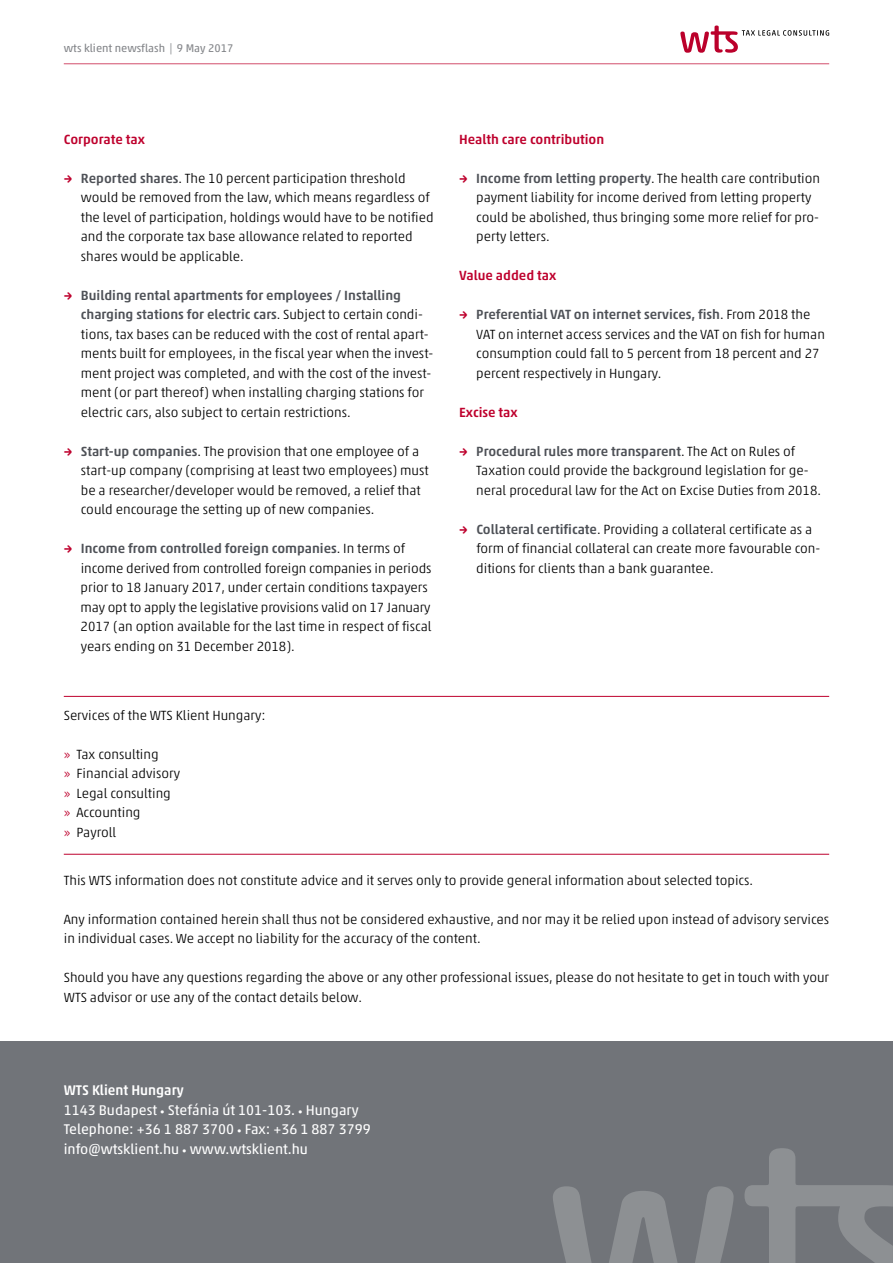
<style>
.page{position:relative;width:893px;height:1263px;background:#fff}
.page>*{position:absolute;margin:0;border:0;box-sizing:border-box;transform-origin:0 0}
.t1{font:14.25px/19.5px "Akko Pro";color:#fff}
.t2{font:300 13.5px/19.5px "Akko Pro";color:#000}
.t3{font:500 13.5px "Akko Pro";color:#be002d}
.t4{font:11.25px "Akko Pro";color:#838589}
.s1{font-family:"Akko Rounded Pro";font-weight:500;color:#be002d}
.s2{font-weight:500;color:#4e5157}
.s3{color:#be002d}
.s4{font-weight:500}
.s5{font-size:9px}
.s6{font-family:"Akko Rounded Pro"}
</style>
<div class="page">
<hr style="left:64px;top:64px;width:765px;height:1px;background:#d24d6c">
<svg style="left:680px;top:26px;width:149px;height:27px"></svg>
<hr style="left:64px;top:854px;width:765px;height:1px;background:#be002d">
<hr style="left:64px;top:696px;width:765px;height:1px;background:#be002d">
<div style="left:0;top:1042px;width:893px;height:221px;background:#717479"></div>
<svg style="left:553px;top:1186px;width:181px;height:77px"></svg>
<svg style="left:744px;top:1148px;width:149px;height:115px"></svg>
<p class="t4" style="left:64px;top:42px;width:171px">wts klient newsflash | 9 May 2017</p>
<p class="t3" style="left:64px;top:131px;width:83px">Corporate tax</p>
<p class="t2" style="left:81px;top:168px;width:354px;text-indent:-17px"><span class="s1">→</span> <span class="s2">Reported shares</span>. The 10 percent participation threshold would be removed from the law, which means regardless of the level of participation, holdings would have to be notified and the corporate tax base allowance related to reported shares would be applicable.</p>
<p class="t2" style="left:81px;top:285px;width:354px;text-indent:-17px"><span class="s1">→</span> <span class="s2">Building rental apartments for employees / Installing charging stations for electric cars</span>. Subject to certain condi&shy;tions, tax bases can be reduced with the cost of rental apart&shy;ments built for employees, in the fiscal year when the invest&shy;ment project was completed, and with the cost of the invest&shy;ment (or part thereof) when installing charging stations for electric cars, also subject to certain restrictions.</p>
<p class="t2" style="left:81px;top:441px;width:349px;text-indent:-17px"><span class="s1">→</span> <span class="s2">Start-up companies</span>. The provision that one employee of a start-up company (comprising at least two employees) must be a researcher/developer would be removed, a relief that could encourage the setting up of new companies.</p>
<p class="t2" style="left:81px;top:538px;width:353px;text-indent:-17px"><span class="s1">→</span> <span class="s2">Income from controlled foreign companies</span>. In terms of income derived from controlled foreign companies in periods prior to 18 January 2017, under certain conditions taxpayers may opt to apply the legislative provisions valid on 17 January 2017 (an option available for the last time in respect of fiscal years ending on 31 December 2018).</p>
<p class="t3" style="left:459px;top:131px;width:147px">Health care contribution</p>
<p class="t2" style="left:476px;top:168px;width:345px;text-indent:-17px"><span class="s1">→</span> <span class="s2">Income from letting property</span>. The health care contribution payment liability for income derived from letting property could be abolished, thus bringing some more relief for pro&shy;perty letters.</p>
<p class="t3" style="left:459px;top:267px;width:99px">Value added tax</p>
<p class="t2" style="left:476px;top:304px;width:350px;text-indent:-17px"><span class="s1">→</span> <span class="s2">Preferential VAT on internet services, fish</span>. From 2018 the VAT on internet access services and the VAT on fish for human consumption could fall to 5 percent from 18 percent and 27 percent respectively in Hungary.</p>
<p class="t3" style="left:459px;top:404px;width:60px">Excise tax</p>
<p class="t2" style="left:476px;top:441px;width:346px;text-indent:-17px"><span class="s1">→</span> <span class="s2">Procedural rules more transparent</span>. The Act on Rules of<br>Taxation could provide the background legislation for ge&shy;neral procedural law for the Act on Excise Duties from 2018.</p>
<p class="t2" style="left:476px;top:519px;width:345px;text-indent:-17px"><span class="s1">→</span> <span class="s2">Collateral certificate</span>. Providing a collateral certificate as a form of financial collateral can create more favourable con&shy;ditions for clients than a bank guarantee.</p>
<p class="t2" style="left:64px;top:705px;width:203px">Services of the WTS Klient Hungary:</p>
<p class="t2" style="left:64px;top:744px;width:118px"><span class="s3">»</span> Tax consulting<br><span class="s3">»</span> Financial advisory <span class="s3">»</span> Legal consulting <span class="s3">»</span> Accounting<br><span class="s3">»</span> Payroll</p>
<p class="t2" style="left:64px;top:870px;width:691px">This WTS information does not constitute advice and it serves only to provide general information about selected topics.</p>
<p class="t2" style="left:64px;top:909px;width:767px">Any information contained herein shall thus not be considered exhaustive, and nor may it be relied upon instead of advisory services in individual cases. We accept no liability for the accuracy of the content.</p>
<p class="t2" style="left:64px;top:967px;width:767px">Should you have any questions regarding the above or any other professional issues, please do not hesitate to get in touch with your<br>WTS advisor or use any of the contact details below.</p>
<p class="t1" style="left:64px;top:1080px;width:308px"><span class="s4">WTS Klient Hungary<br></span>1143 Budapest <span class="s5">•</span> Stefánia út 101-103. <span class="s5">•</span> Hungary Telephone: +36 1 887 3700 <span class="s5">•</span> Fax: +36 1 887 3799 <span class="s6">info</span>@wtsklient.hu <span class="s5">•</span> www.wtsklient.hu</p>
</div>
